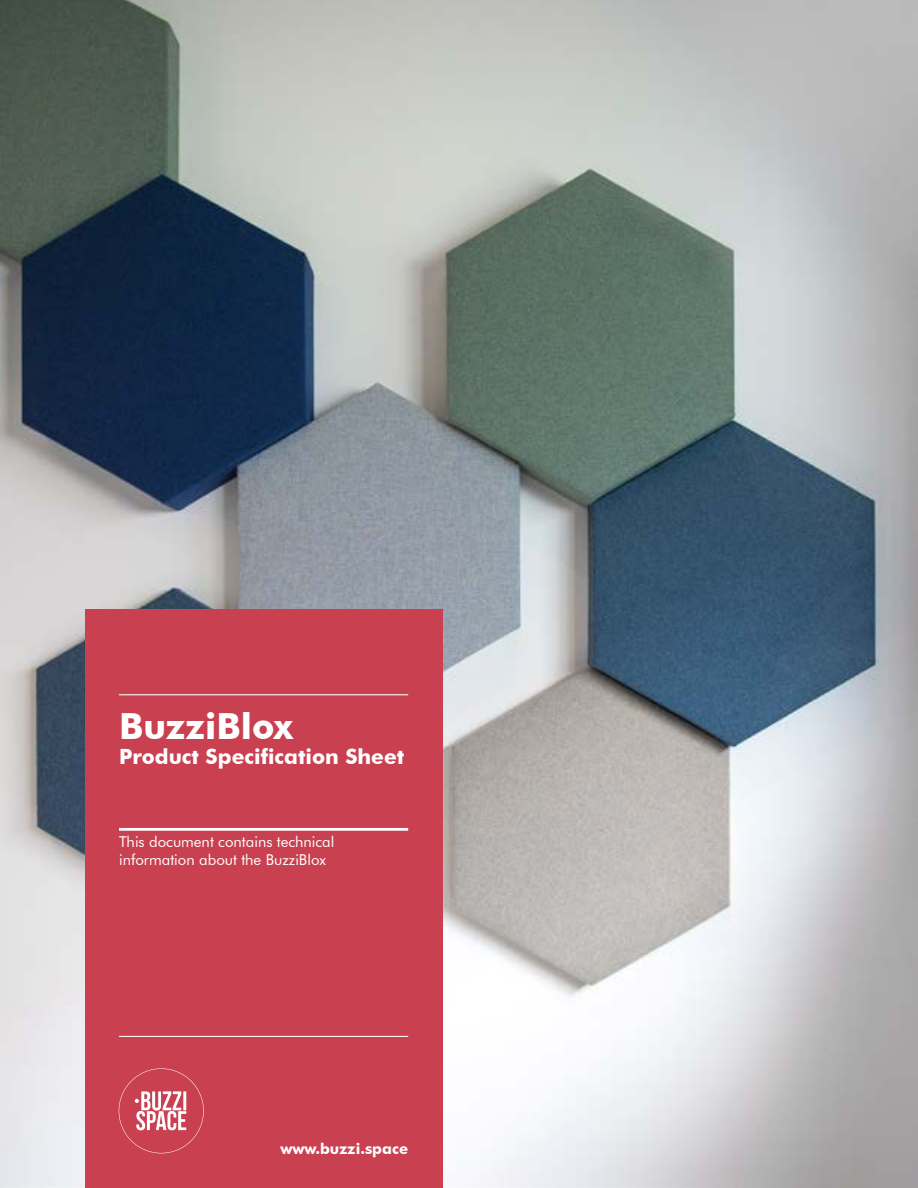
<style>
.page{position:relative;width:918px;height:1188px;background:#fff}
.page>*{position:absolute;margin:0;border:0;box-sizing:border-box;transform-origin:0 0}
.t1{font:700 36px "Futura BT";color:#fff}
.t2{font:700 21px "Futura BT";color:#fff}
.t3{font:15px/18px "Futura BT";color:#fff}
.t4{font:700 15px "Futura BT";color:#fff}
</style>
<div class="page">
<img style="left:0;top:0;width:918px;height:1188px">
<div style="left:85px;top:610px;width:357px;height:578px;background:#c94051"></div>
<svg style="left:119px;top:1068px;width:85px;height:85px"></svg>
<hr style="left:119px;top:694px;width:289px;height:1px;background:#fff">
<hr style="left:119px;top:1036px;width:289px;height:1px;background:#fff">
<hr style="left:119px;top:828px;width:289px;height:3px;background:#fff">
<h1 class="t1" style="left:119px;top:704px;width:175px">BuzziBlox</h1>
<h2 class="t2" style="left:119px;top:744px;width:287px">Product Specification Sheet</h2>
<p class="t3" style="left:119px;top:833px;width:217px">This document contains technical information about the BuzziBlox</p>
<p class="t4" style="left:280px;top:1140px;width:129px">www.buzzi.space</p>
</div>
